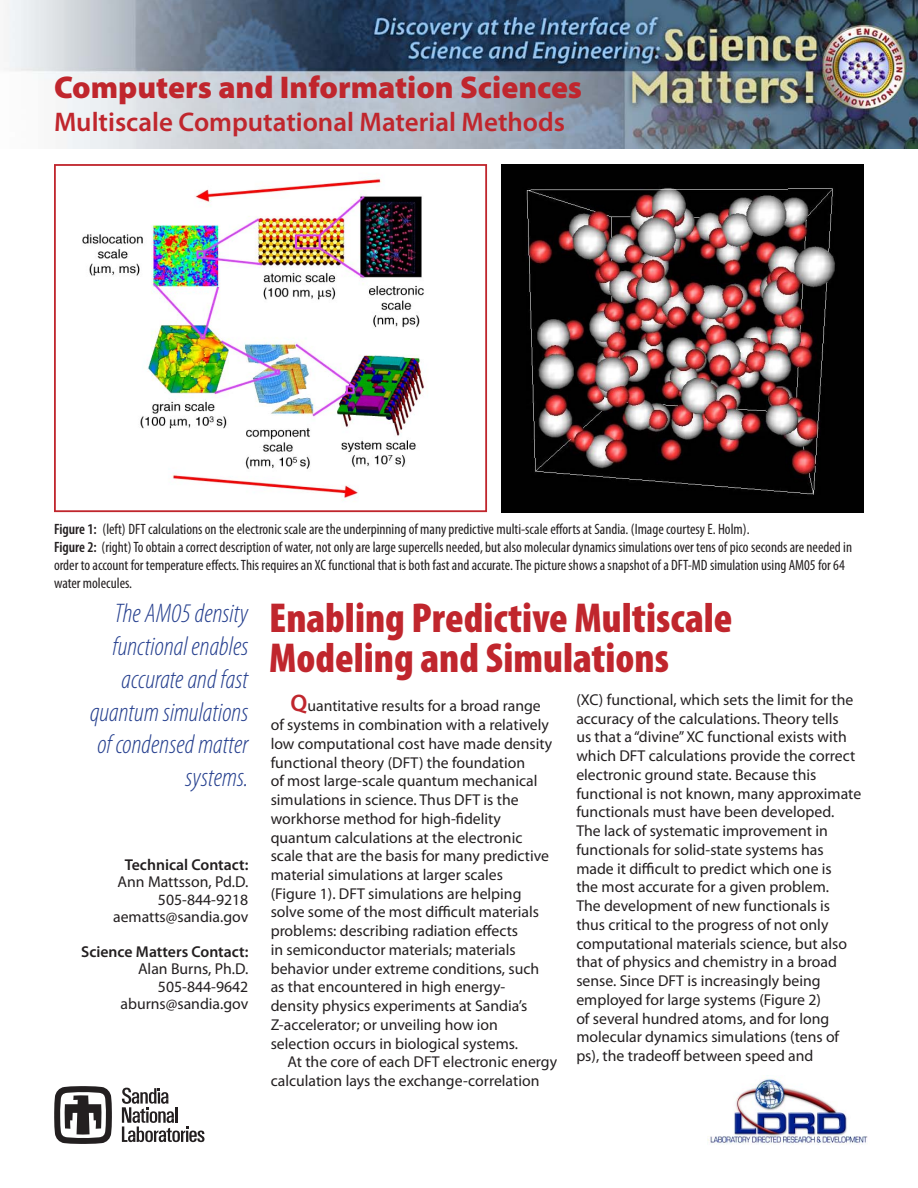
<style>
.page{position:relative;width:918px;height:1188px;background:#fff}
.page>*{position:absolute;margin:0;border:0;box-sizing:border-box;transform-origin:0 0}
.t1{font:900 condensed 42px/40.5px "Myriad Pro";color:#c0262d}
.t2{font:900 31.5px "Myriad Pro";color:#c0262d}
.t3{font:italic 300 condensed 27px/33px "Myriad Pro";color:#253f8e;text-align:right}
.t4{font:600 27px "Myriad Pro";color:#c0262d}
.t5{font:15.75px/18.8px "Myriad Pro";color:#231f20;text-align:right}
.t6{font:condensed 15px/18px "Myriad Pro";color:#231f20}
.s1{font-weight:600}
.s2{font-weight:600;font-size:24px;color:#c0262d}
</style>
<div class="page">
<img style="left:4px;top:0;width:914px;height:148px">
<svg style="left:54px;top:1086px;width:58px;height:58px"></svg>
<svg style="left:122px;top:1088px;width:82px;height:54px"></svg>
<img style="left:707px;top:1075px;width:161px;height:70px">
<img style="left:82px;top:178px;width:343px;height:322px">
<div style="left:54px;top:164px;width:433px;height:348px;border:2px solid #c0262d"></div>
<img style="left:501px;top:164px;width:363px;height:348px">
<p class="t2" style="left:54px;top:67px;width:530px">Computers and Information Sciences</p>
<p class="t4" style="left:54px;top:105px;width:513px">Multiscale Computational Material Methods</p>
<p class="t6" style="left:54px;top:520px;width:800px"><span class="s1">Figure 1:</span> (left) DFT calculations on the electronic scale are the underpinning of many predictive multi-scale efforts at Sandia. (Image courtesy E. Holm).<br><span class="s1">Figure 2:</span> (right) To obtain a correct description of water, not only are large supercells needed, but also molecular dynamics simulations over tens of pico seconds are needed in order to account for temperature effects. This requires an XC functional that is both fast and accurate. The picture shows a snapshot of a DFT-MD simulation using AM05 for 64 water molecules.</p>
<p class="t3" style="left:90px;top:596px;width:160px">The AM05 density functional enables accurate and fast quantum simulations of condensed matter systems.</p>
<p class="t1" style="left:269px;top:596px;width:465px">Enabling Predictive Multiscale<br>Modeling and Simulations</p>
<p class="t5" style="left:576px;top:690px;width:286px;text-align:left">(XC) functional, which sets the limit for the accuracy of the calculations. Theory tells<br>us that a “divine” XC functional exists with which DFT calculations provide the correct electronic ground state. Because this functional is not known, many approximate functionals must have been developed.<br>The lack of systematic improvement in functionals for solid-state systems has made it difficult to predict which one is<br>the most accurate for a given problem.<br>The development of new functionals is thus critical to the progress of not only computational materials science, but also that of physics and chemistry in a broad sense. Since DFT is increasingly being employed for large systems (Figure 2)<br>of several hundred atoms, and for long molecular dynamics simulations (tens of ps), the tradeoff between speed and</p>
<p class="t5" style="left:291px;top:696px;width:252px"><span class="s2">Q</span>uantitative results for a broad range</p>
<p class="t5" style="left:271px;top:715px;width:280px">of systems in combination with a relatively</p>
<p class="t5" style="left:271px;top:734px;width:283px">low computational cost have made density</p>
<p class="t5" style="left:271px;top:753px;width:256px">functional theory (DFT) the foundation</p>
<p class="t5" style="left:271px;top:771px;width:268px">of most large-scale quantum mechanical</p>
<p class="t5" style="left:271px;top:790px;width:249px">simulations in science. Thus DFT is the</p>
<p class="t5" style="left:271px;top:809px;width:232px">workhorse method for high-fidelity</p>
<p class="t5" style="left:271px;top:828px;width:253px">quantum calculations at the electronic</p>
<p class="t5" style="left:271px;top:846px;width:280px">scale that are the basis for many predictive</p>
<p class="t5" style="left:271px;top:865px;width:234px">material simulations at larger scales</p>
<p class="t5" style="left:271px;top:884px;width:252px">(Figure 1). DFT simulations are helping</p>
<p class="t5" style="left:271px;top:903px;width:270px">solve some of the most difficult materials</p>
<p class="t5" style="left:271px;top:921px;width:249px">problems: describing radiation effects</p>
<p class="t5" style="left:271px;top:940px;width:246px">in semiconductor materials; materials</p>
<p class="t5" style="left:271px;top:959px;width:270px">behavior under extreme conditions, such</p>
<p class="t5" style="left:271px;top:978px;width:236px">as that encountered in high energy-</p>
<p class="t5" style="left:271px;top:996px;width:258px">density physics experiments at Sandia’s</p>
<p class="t5" style="left:271px;top:1015px;width:229px">Z-accelerator; or unveiling how ion</p>
<p class="t5" style="left:271px;top:1034px;width:249px">selection occurs in biological systems.</p>
<p class="t5" style="left:287px;top:1053px;width:271px">At the core of each DFT electronic energy</p>
<p class="t5" style="left:271px;top:1071px;width:270px">calculation lays the exchange-correlation</p>
<p class="t5" style="left:113px;top:856px;width:137px;line-height:17.2px"><span class="s1">Technical Contact:<br></span>Ann Mattsson, Pd.D.<br>505-844-9218 aematts@sandia.gov</p>
<p class="t5" style="left:81px;top:943px;width:169px;line-height:17.2px"><span class="s1">Science Matters Contact:<br></span>Alan Burns, Ph.D.<br>505-844-9642 aburns@sandia.gov</p>
</div>
